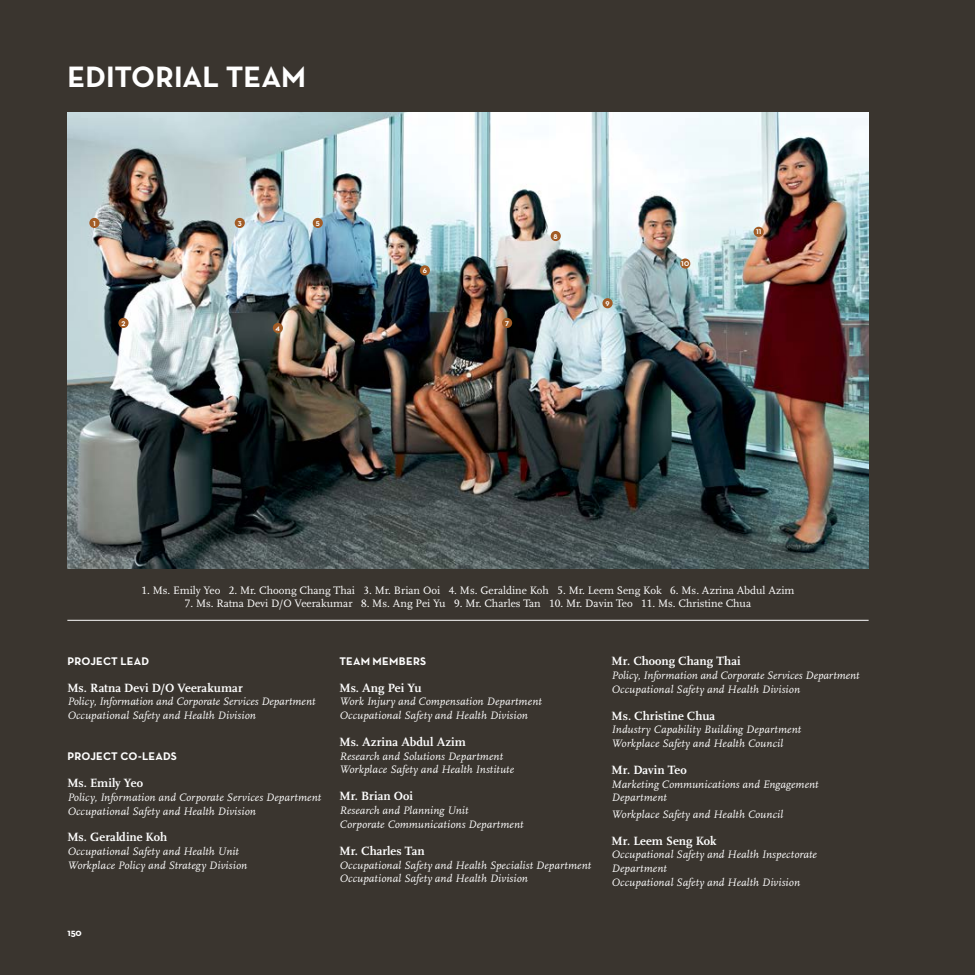
<style>
.page{position:relative;width:975px;height:975px;background:#fff}
.page>*{position:absolute;margin:0;border:0;box-sizing:border-box;transform-origin:0 0}
.Head{font:700 30px "Neutraface Text";color:#fff}
.Editorial_Name{font:700 12.5px "Scala";letter-spacing:.005em;color:#fff}
.Editorial_Designatio{font:italic 11.25px/13.8px "Scala";letter-spacing:.01em;color:#fff}
.Designation{font:11.25px "Scala";color:#fff}
.Editorial_Title{font:700 11.25px "Neutraface Text";letter-spacing:.02em;color:#fff}
.t1{font:700 10px "Neutraface Text";color:#fff}
.Divider_Title{font:700 7px "Neutraface Text";color:#fff}
.s1{font-family:"Scala Caps"}
</style>
<div class="page">
<div style="left:0;top:0;width:974px;height:974px;background:#3a352f"></div>
<img style="left:67px;top:113px;width:801px;height:455px">
<div style="left:89px;top:218px;width:10px;height:10px;background:#a25c26;border-radius:50%"></div>
<div style="left:118px;top:318px;width:10px;height:10px;background:#a25c26;border-radius:50%"></div>
<div style="left:235px;top:218px;width:10px;height:10px;background:#a25c26;border-radius:50%"></div>
<div style="left:273px;top:323px;width:10px;height:10px;background:#a25c26;border-radius:50%"></div>
<div style="left:313px;top:218px;width:10px;height:10px;background:#a25c26;border-radius:50%"></div>
<div style="left:420px;top:265px;width:10px;height:10px;background:#a25c26;border-radius:50%"></div>
<div style="left:502px;top:318px;width:10px;height:10px;background:#a25c26;border-radius:50%"></div>
<div style="left:550px;top:231px;width:10px;height:10px;background:#a25c26;border-radius:50%"></div>
<div style="left:602px;top:298px;width:10px;height:10px;background:#a25c26;border-radius:50%"></div>
<div style="left:680px;top:258px;width:10px;height:10px;background:#a25c26;border-radius:50%"></div>
<div style="left:753px;top:227px;width:10px;height:10px;background:#a25c26;border-radius:50%"></div>
<hr style="left:67px;top:620px;width:801px;height:1px;background:#fff">
<p class="Head" style="left:67px;top:58px;width:240px">EDITORIAL TEAM</p>
<p class="Divider_Title" style="left:93px;top:219px;width:4px">1</p>
<p class="Divider_Title" style="left:238px;top:219px;width:5px">3</p>
<p class="Divider_Title" style="left:316px;top:219px;width:6px">5</p>
<p class="Divider_Title" style="left:553px;top:232px;width:6px">8</p>
<p class="Divider_Title" style="left:756px;top:227px;width:7px">11</p>
<p class="Divider_Title" style="left:681px;top:259px;width:9px">10</p>
<p class="Divider_Title" style="left:423px;top:266px;width:6px">6</p>
<p class="Divider_Title" style="left:605px;top:299px;width:6px">9</p>
<p class="Divider_Title" style="left:121px;top:318px;width:5px">2</p>
<p class="Divider_Title" style="left:275px;top:324px;width:6px">4</p>
<p class="Divider_Title" style="left:505px;top:318px;width:6px">7</p>
<p class="Designation" style="left:141px;top:584px;width:654px"><span class="s1">1</span>. Ms. Emily Yeo <span class="s1">2</span>. Mr. Choong Chang Thai <span class="s1">3</span>. Mr. Brian Ooi <span class="s1">4</span>. Ms. Geraldine Koh <span class="s1">5</span>. Mr. Leem Seng Kok <span class="s1">6</span>. Ms. Azrina Abdul Azim</p>
<p class="Designation" style="left:185px;top:597px;width:567px"><span class="s1">7</span>. Ms. Ratna Devi D/O Veerakumar <span class="s1">8</span>. Ms. Ang Pei Yu <span class="s1">9</span>. Mr. Charles Tan <span class="s1">10</span>. Mr. Davin Teo <span class="s1">11</span>. Ms. Christine Chua</p>
<p class="Editorial_Title" style="left:67px;top:653px;width:83px">PROJECT LEAD</p>
<p class="Editorial_Name" style="left:67px;top:680px;width:177px">Ms. Ratna Devi D/O Veerakumar</p>
<p class="Editorial_Designatio" style="left:67px;top:695px;width:249px">Policy, Information and Corporate Services Department</p>
<p class="Editorial_Designatio" style="left:67px;top:708px;width:190px">Occupational Safety and Health Division</p>
<p class="Editorial_Title" style="left:67px;top:749px;width:111px">PROJECT CO-LEADS</p>
<p class="Editorial_Name" style="left:67px;top:775px;width:77px">Ms. Emily Yeo</p>
<p class="Editorial_Designatio" style="left:67px;top:790px;width:255px">Policy, Information and Corporate Services Department</p>
<p class="Editorial_Designatio" style="left:67px;top:804px;width:190px">Occupational Safety and Health Division</p>
<p class="Editorial_Name" style="left:67px;top:830px;width:101px">Ms. Geraldine Koh</p>
<p class="Editorial_Designatio" style="left:67px;top:844px;width:173px">Occupational Safety and Health Unit</p>
<p class="Editorial_Designatio" style="left:67px;top:858px;width:181px">Workplace Policy and Strategy Division</p>
<p class="t1" style="left:67px;top:926px;width:16px">150</p>
<p class="Editorial_Title" style="left:339px;top:653px;width:88px">TEAM MEMBERS</p>
<p class="Editorial_Name" style="left:339px;top:680px;width:84px">Ms. Ang Pei Yu</p>
<p class="Editorial_Designatio" style="left:339px;top:695px;width:204px">Work Injury and Compensation Department</p>
<p class="Editorial_Designatio" style="left:339px;top:708px;width:190px">Occupational Safety and Health Division</p>
<p class="Editorial_Name" style="left:339px;top:734px;width:128px">Ms. Azrina Abdul Azim</p>
<p class="Editorial_Designatio" style="left:339px;top:749px;width:165px">Research and Solutions Department</p>
<p class="Editorial_Designatio" style="left:339px;top:763px;width:176px">Workplace Safety and Health Institute</p>
<p class="Editorial_Name" style="left:339px;top:789px;width:75px">Mr. Brian Ooi</p>
<p class="Editorial_Designatio" style="left:339px;top:803px;width:130px">Research and Planning Unit</p>
<p class="Editorial_Designatio" style="left:339px;top:817px;width:185px">Corporate Communications Department</p>
<p class="Editorial_Name" style="left:339px;top:843px;width:87px">Mr. Charles Tan</p>
<p class="Editorial_Designatio" style="left:339px;top:858px;width:253px">Occupational Safety and Health Specialist Department</p>
<p class="Editorial_Designatio" style="left:339px;top:872px;width:190px">Occupational Safety and Health Division</p>
<p class="Editorial_Name" style="left:611px;top:654px;width:131px">Mr. Choong Chang Thai</p>
<p class="Editorial_Designatio" style="left:611px;top:668px;width:249px">Policy, Information and Corporate Services Department</p>
<p class="Editorial_Designatio" style="left:611px;top:682px;width:190px">Occupational Safety and Health Division</p>
<p class="Editorial_Name" style="left:611px;top:708px;width:105px">Ms. Christine Chua</p>
<p class="Editorial_Designatio" style="left:611px;top:723px;width:191px">Industry Capability Building Department</p>
<p class="Editorial_Designatio" style="left:611px;top:736px;width:173px">Workplace Safety and Health Council</p>
<p class="Editorial_Name" style="left:611px;top:762px;width:77px">Mr. Davin Teo</p>
<p class="Editorial_Designatio" style="left:611px;top:777px;width:208px">Marketing Communications and Engagement<br>Department</p>
<p class="Editorial_Designatio" style="left:611px;top:807px;width:173px">Workplace Safety and Health Council</p>
<p class="Editorial_Name" style="left:611px;top:833px;width:106px">Mr. Leem Seng Kok</p>
<p class="Editorial_Designatio" style="left:611px;top:848px;width:207px">Occupational Safety and Health Inspectorate<br>Department</p>
<p class="Editorial_Designatio" style="left:611px;top:875px;width:190px">Occupational Safety and Health Division</p>
</div>
